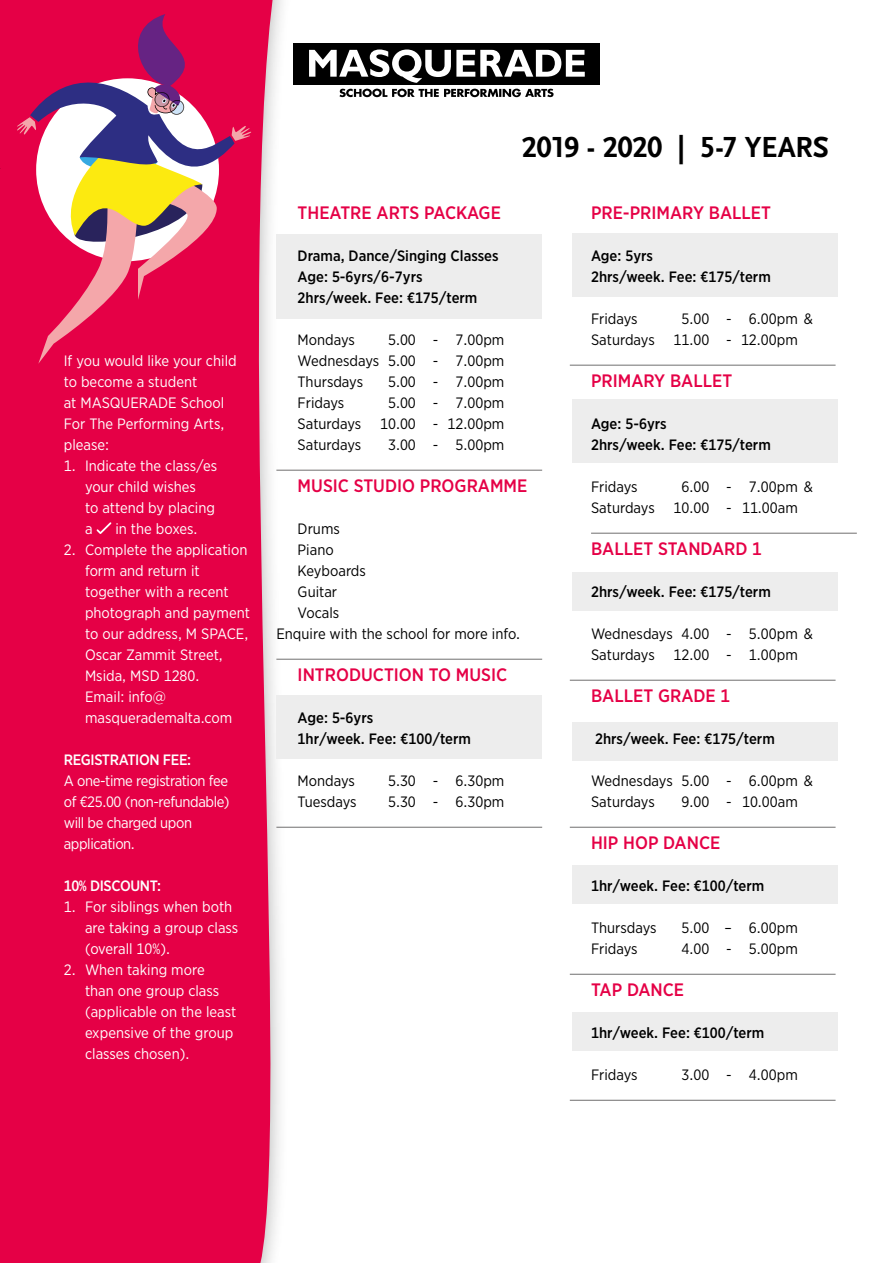
<style>
.page{position:relative;width:893px;height:1263px;background:#fff}
.page>*{position:absolute;margin:0;border:0;box-sizing:border-box;transform-origin:0 0}
.t1{font:700 30.3px "Scala Sans Pro";letter-spacing:-.015em;color:#000}
.t2{font:500 18px "Gotham Narrow";color:#e50046}
.t3{font:15px/21px "Gotham Narrow";color:#fff}
.t4{font:15px/21px "Gotham Narrow";color:#000}
.t5{font:500 15px/21px "Gotham Narrow";color:#000}
.t6{font:15px/21px "Gotham Narrow";letter-spacing:-.025em;color:#fff}
.t7{font:500 15px "Gotham Narrow";letter-spacing:-.025em;color:#fff}
</style>
<div class="page">
<svg style="left:0;top:0;width:302px;height:1263px;background:#e7235f"></svg>
<div style="left:572px;top:1012px;width:266px;height:38px;background:#ededed"></div>
<div style="left:572px;top:865px;width:266px;height:39px;background:#ededed"></div>
<div style="left:572px;top:722px;width:266px;height:38px;background:#ededed"></div>
<div style="left:276px;top:695px;width:266px;height:63px;background:#ededed"></div>
<div style="left:572px;top:234px;width:266px;height:63px;background:#ededed"></div>
<div style="left:572px;top:572px;width:266px;height:38px;background:#ededed"></div>
<div style="left:276px;top:234px;width:266px;height:85px;background:#ededed"></div>
<svg style="left:339px;top:89px;width:215px;height:8px"></svg>
<div style="left:293px;top:43px;width:307px;height:41px;background:#000"></div>
<svg style="left:309px;top:49px;width:276px;height:34px"></svg>
<svg style="left:95px;top:521px;width:18px;height:15px"></svg>
<div style="left:572px;top:400px;width:266px;height:63px;background:#ededed"></div>
<svg style="left:16px;top:14px;width:236px;height:350px;background:#d44168"></svg>
<hr style="left:276px;top:470px;width:266px;height:1px;background:#706f6f">
<hr style="left:276px;top:659px;width:266px;height:1px;background:#706f6f">
<hr style="left:276px;top:827px;width:266px;height:1px;background:#706f6f">
<hr style="left:570px;top:365px;width:266px;height:1px;background:#706f6f">
<hr style="left:591px;top:533px;width:266px;height:1px;background:#706f6f">
<hr style="left:570px;top:680px;width:266px;height:1px;background:#706f6f">
<hr style="left:570px;top:827px;width:266px;height:1px;background:#706f6f">
<hr style="left:570px;top:974px;width:266px;height:1px;background:#706f6f">
<hr style="left:570px;top:1100px;width:266px;height:1px;background:#706f6f">
<p class="t3" style="left:64px;top:350px;width:174px">If you would like your child to become a student<br>at MASQUERADE School<br>For The Performing Arts, please:</p>
<p class="t3" style="left:85px;top:455px;width:134px;text-indent:-21px">1. Indicate the class/es your child wishes<br>to attend by placing a</p>
<p class="t3" style="left:115px;top:518px;width:83px">in the boxes.</p>
<p class="t3" style="left:85px;top:539px;width:166px;text-indent:-21px">2. Complete the application form and return it together with a recent photograph and payment to our address, M SPACE,<br>Oscar Zammit Street,<br>Msida, MSD 1280.<br>Email: info@ masquerademalta.com</p>
<p class="t7" style="left:64px;top:750px;width:129px">REGISTRATION FEE:</p>
<p class="t6" style="left:64px;top:770px;width:167px">A one-time registration fee of €25.00 (non-refundable) will be charged upon application.</p>
<p class="t7" style="left:64px;top:876px;width:99px">10% DISCOUNT:</p>
<p class="t3" style="left:85px;top:896px;width:155px;text-indent:-21px">1. For siblings when both are taking a group class (overall 10%).</p>
<p class="t3" style="left:85px;top:959px;width:153px;text-indent:-21px">2. When taking more than one group class (applicable on the least expensive of the group classes chosen).</p>
<h1 class="t1" style="left:522px;top:130px;width:309px">2019 - 2020 | 5-7 YEARS</h1>
<p class="t2" style="left:298px;top:201px;width:205px">THEATRE ARTS PACKAGE</p>
<p class="t5" style="left:298px;top:245px;width:202px">Drama, Dance/Singing Classes<br>Age: 5-6yrs/6-7yrs<br>2hrs/week. Fee: €175/term</p>
<p class="t4" style="left:298px;top:328px;width:59px">Mondays</p>
<p class="t4" style="left:298px;top:328px;width:208px;text-align:justify;text-indent:90px">5.00 - 7.00pm Wednesdays 5.00 - 7.00pm Thursdays</p>
<p class="t4" style="left:388px;top:370px;width:118px">5.00 - 7.00pm</p>
<p class="t4" style="left:298px;top:391px;width:48px">Fridays</p>
<p class="t4" style="left:388px;top:391px;width:118px">5.00 - 7.00pm</p>
<p class="t4" style="left:298px;top:412px;width:65px">Saturdays</p>
<p class="t4" style="left:380px;top:412px;width:126px">10.00 - 12.00pm</p>
<p class="t4" style="left:298px;top:433px;width:65px">Saturdays</p>
<p class="t4" style="left:388px;top:433px;width:118px">3.00 - 5.00pm</p>
<p class="t2" style="left:298px;top:474px;width:231px">MUSIC STUDIO PROGRAMME</p>
<p class="t4" style="left:298px;top:517px;width:44px">Drums</p>
<p class="t4" style="left:298px;top:538px;width:38px">Piano</p>
<p class="t4" style="left:298px;top:559px;width:70px">Keyboards</p>
<p class="t4" style="left:298px;top:580px;width:41px">Guitar</p>
<p class="t4" style="left:298px;top:601px;width:43px">Vocals</p>
<p class="t4" style="left:276px;top:622px;width:245px">Enquire with the school for more info.</p>
<p class="t2" style="left:298px;top:663px;width:211px">INTRODUCTION TO MUSIC</p>
<p class="t5" style="left:298px;top:707px;width:175px">Age: 5-6yrs<br>1hr/week. Fee: €100/term</p>
<p class="t4" style="left:298px;top:769px;width:59px">Mondays</p>
<p class="t4" style="left:388px;top:769px;width:118px">5.30 - 6.30pm</p>
<p class="t4" style="left:298px;top:790px;width:61px">Tuesdays</p>
<p class="t4" style="left:388px;top:790px;width:118px">5.30 - 6.30pm</p>
<p class="t2" style="left:591px;top:201px;width:181px">PRE-PRIMARY BALLET</p>
<p class="t5" style="left:591px;top:245px;width:181px">Age: 5yrs<br>2hrs/week. Fee: €175/term</p>
<p class="t4" style="left:591px;top:307px;width:48px">Fridays</p>
<p class="t4" style="left:681px;top:307px;width:133px">5.00 - 6.00pm &amp;</p>
<p class="t4" style="left:591px;top:328px;width:65px">Saturdays</p>
<p class="t4" style="left:673px;top:328px;width:126px">11.00 - 12.00pm</p>
<p class="t2" style="left:591px;top:369px;width:143px">PRIMARY BALLET</p>
<p class="t5" style="left:591px;top:413px;width:181px">Age: 5-6yrs<br>2hrs/week. Fee: €175/term</p>
<p class="t4" style="left:591px;top:475px;width:48px">Fridays</p>
<p class="t4" style="left:681px;top:475px;width:133px">6.00 - 7.00pm &amp;</p>
<p class="t4" style="left:591px;top:496px;width:65px">Saturdays</p>
<p class="t4" style="left:673px;top:496px;width:126px">10.00 - 11.00am</p>
<p class="t2" style="left:591px;top:537px;width:172px">BALLET STANDARD 1</p>
<p class="t5" style="left:591px;top:581px;width:181px">2hrs/week. Fee: €175/term</p>
<p class="t4" style="left:591px;top:622px;width:223px">Wednesdays 4.00 - 5.00pm &amp;<br>Saturdays</p>
<p class="t4" style="left:673px;top:643px;width:126px">12.00 - 1.00pm</p>
<p class="t2" style="left:591px;top:684px;width:141px">BALLET GRADE 1</p>
<p class="t5" style="left:595px;top:728px;width:181px">2hrs/week. Fee: €175/term</p>
<p class="t4" style="left:591px;top:769px;width:223px">Wednesdays 5.00 - 6.00pm &amp;<br>Saturdays</p>
<p class="t4" style="left:681px;top:790px;width:118px">9.00 - 10.00am</p>
<p class="t2" style="left:591px;top:831px;width:131px">HIP HOP DANCE</p>
<p class="t5" style="left:591px;top:875px;width:175px">1hr/week. Fee: €100/term</p>
<p class="t4" style="left:591px;top:916px;width:67px">Thursdays</p>
<p class="t4" style="left:681px;top:916px;width:118px">5.00 – 6.00pm</p>
<p class="t4" style="left:591px;top:937px;width:48px">Fridays</p>
<p class="t4" style="left:681px;top:937px;width:118px">4.00 - 5.00pm</p>
<p class="t2" style="left:591px;top:978px;width:95px">TAP DANCE</p>
<p class="t5" style="left:591px;top:1022px;width:175px">1hr/week. Fee: €100/term</p>
<p class="t4" style="left:591px;top:1063px;width:48px">Fridays</p>
<p class="t4" style="left:681px;top:1063px;width:118px">3.00 - 4.00pm</p>
</div>
